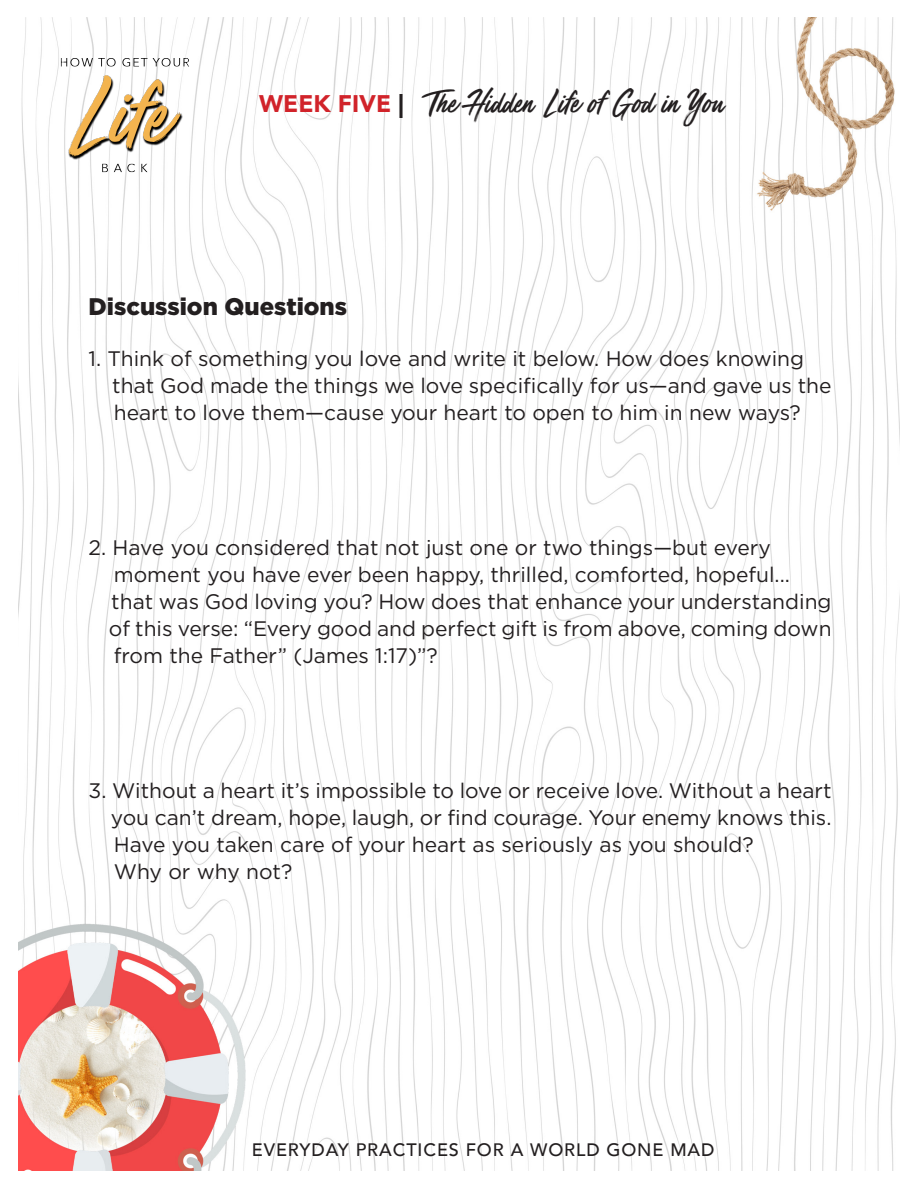
<style>
.page{position:relative;width:918px;height:1188px;background:#fff}
.page>*{position:absolute;margin:0;border:0;box-sizing:border-box;transform-origin:0 0}
.t1{font:31.5px "Mega Fresh";color:#231f20}
.t2{font:900 24px "Gotham";color:#231f20}
.t3{font:900 24px "Avenir";color:#d1232a}
.t4{font:21px "Gotham HTF";color:#231f20}
.t5{font:500 18px "Avenir";letter-spacing:.05em;color:#231f20}
.s1{color:#231f20}
</style>
<div class="page">
<img style="left:18px;top:18px;width:882px;height:1152px">
<img style="left:54px;top:54px;width:138px;height:124px">
<p class="t3" style="left:259px;top:83px;width:146px">WEEK FIVE <span class="s1">|</span></p>
<p class="t1" style="left:428px;top:86px;width:298px">The Hidden Life of God in You</p>
<p class="t2" style="left:89px;top:292px;width:260px">Discussion Questions</p>
<p class="t4" style="left:89px;top:346px;width:717px">1. Think of something you love and write it below. How does knowing</p>
<p class="t4" style="left:112px;top:373px;width:721px">that God made the things we love specifically for us—and gave us the</p>
<p class="t4" style="left:114px;top:400px;width:688px">heart to love them—cause your heart to open to him in new ways?</p>
<p class="t4" style="left:89px;top:535px;width:684px">2. Have you considered that not just one or two things—but every</p>
<p class="t4" style="left:114px;top:562px;width:678px">moment you have ever been happy, thrilled, comforted, hopeful...</p>
<p class="t4" style="left:111px;top:589px;width:722px">that was God loving you? How does that enhance your understanding</p>
<p class="t4" style="left:109px;top:616px;width:724px">of this verse: “Every good and perfect gift is from above, coming down</p>
<p class="t4" style="left:114px;top:643px;width:326px">from the Father” (James 1:17)”?</p>
<p class="t4" style="left:89px;top:778px;width:745px">3. Without a heart it’s impossible to love or receive love. Without a heart</p>
<p class="t4" style="left:111px;top:805px;width:722px">you can’t dream, hope, laugh, or find courage. Your enemy knows this.</p>
<p class="t4" style="left:114px;top:832px;width:642px">Have you taken care of your heart as seriously as you should?</p>
<p class="t4" style="left:114px;top:859px;width:180px">Why or why not?</p>
<p class="t5" style="left:252px;top:1134px;width:464px">EVERYDAY PRACTICES FOR A WORLD GONE MAD</p>
</div>
